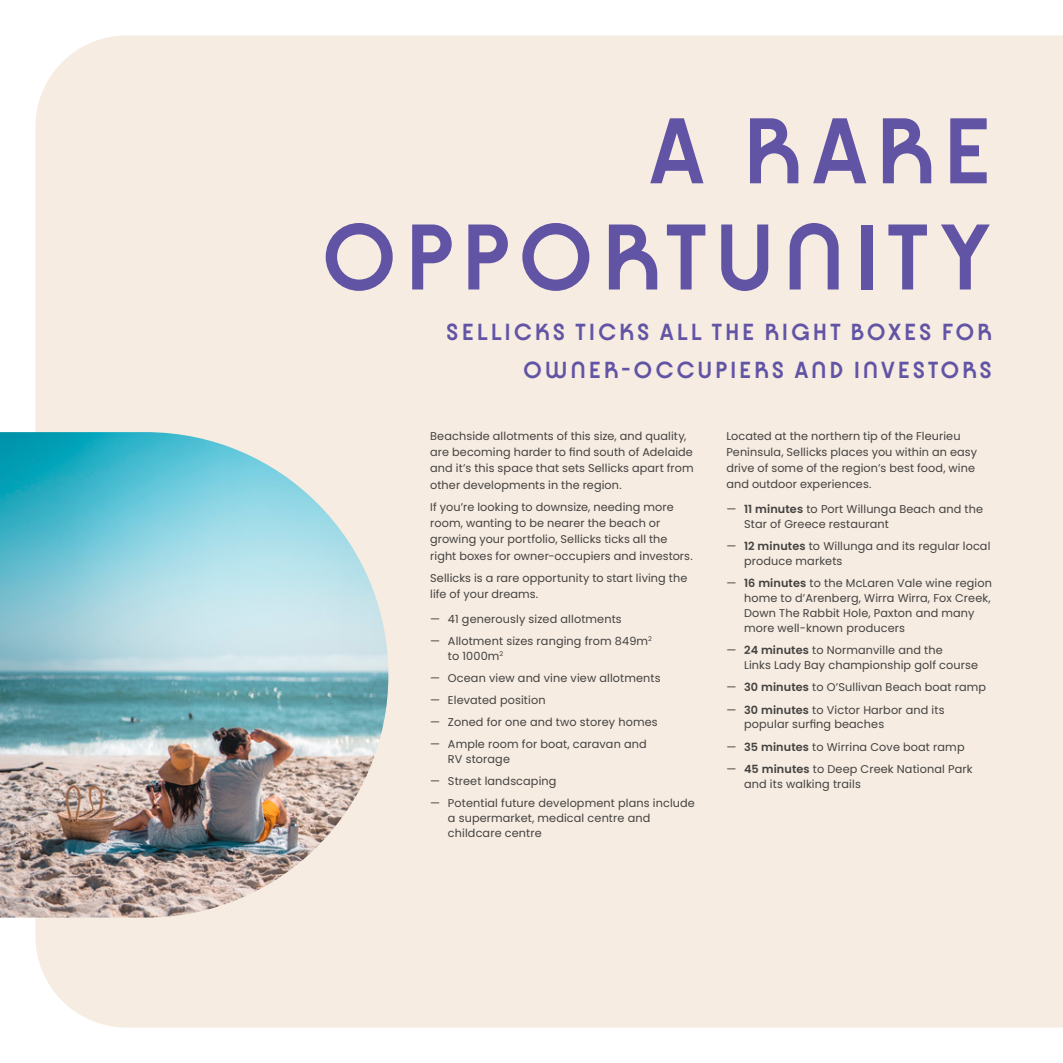
<style>
.page{position:relative;width:1063px;height:1063px;background:#fff}
.page>*{position:absolute;margin:0;border:0;box-sizing:border-box;transform-origin:0 0}
.t1{font:700 100px/106.2px "Kobe 1.1";letter-spacing:.08em;color:#665bbb;text-align:right}
.t2{font:700 25px/37.5px "Kobe 1.1";letter-spacing:.11em;color:#665bbb;text-align:right}
.t3{font:11.25px/15px "Poppins";letter-spacing:.01em;color:#434140}
.s1{font-weight:600}
</style>
<div class="page">
<div style="left:35px;top:35px;width:1028px;height:993px;background:#f6ece1"></div>
<img style="left:0;top:432px;width:388px;height:486px">
<h1 class="t1" style="left:321px;top:104px;width:672px">A RARE<br>OPPORTUNITY</h1>
<h2 class="t2" style="left:447px;top:315px;width:547px">SELLICKS TICKS ALL THE RIGHT BOXES FOR<br>OWNER-OCCUPIERS AND INVESTORS</h2>
<p class="t3" style="left:430px;top:428px;width:265px;line-height:16.2px">Beachside allotments of this size, and quality, are becoming harder to find south of Adelaide and it’s this space that sets Sellicks apart from other developments in the region.</p>
<p class="t3" style="left:430px;top:499px;width:264px;line-height:16.2px">If you’re looking to downsize, needing more room, wanting to be nearer the beach or growing your portfolio, Sellicks ticks all the right boxes for owner-occupiers and investors.</p>
<p class="t3" style="left:430px;top:570px;width:259px;line-height:16.2px">Sellicks is a rare opportunity to start living the life of your dreams.</p>
<p class="t3" style="left:430px;top:611px;width:193px">— 41 generously sized allotments</p>
<p class="t3" style="left:448px;top:633px;width:206px;text-indent:-18px">— Allotment sizes ranging from 849m<sup>2 </sup>to 1000m<sup>2</sup></p>
<p class="t3" style="left:430px;top:671px;width:232px">— Ocean view and vine view allotments</p>
<p class="t3" style="left:430px;top:693px;width:117px">— Elevated position</p>
<p class="t3" style="left:430px;top:715px;width:229px">— Zoned for one and two storey homes</p>
<p class="t3" style="left:448px;top:737px;width:200px;text-indent:-18px">— Ample room for boat, caravan and<br>RV storage</p>
<p class="t3" style="left:430px;top:774px;width:128px">— Street landscaping</p>
<p class="t3" style="left:448px;top:796px;width:248px;text-indent:-18px">— Potential future development plans include a supermarket, medical centre and childcare centre</p>
<p class="t3" style="left:726px;top:428px;width:252px;line-height:16.2px">Located at the northern tip of the Fleurieu Peninsula, Sellicks places you within an easy drive of some of the region’s best food, wine and outdoor experiences.</p>
<p class="t3" style="left:744px;top:502px;width:240px;text-indent:-18px">— <span class="s1">11 minutes</span> to Port Willunga Beach and the<br>Star of Greece restaurant</p>
<p class="t3" style="left:744px;top:539px;width:248px;text-indent:-18px">— <span class="s1">12 minutes</span> to Willunga and its regular local produce markets</p>
<p class="t3" style="left:744px;top:576px;width:249px;text-indent:-18px">— <span class="s1">16 minutes</span> to the McLaren Vale wine region home to d’Arenberg, Wirra Wirra, Fox Creek, Down The Rabbit Hole, Paxton and many more well-known producers</p>
<p class="t3" style="left:744px;top:643px;width:236px;text-indent:-18px">— <span class="s1">24 minutes</span> to Normanville and the<br>Links Lady Bay championship golf course</p>
<p class="t3" style="left:726px;top:680px;width:261px">— <span class="s1">30 minutes</span> to O’Sullivan Beach boat ramp</p>
<p class="t3" style="left:744px;top:702px;width:202px;text-indent:-18px">— <span class="s1">30 minutes</span> to Victor Harbor and its popular surfing beaches</p>
<p class="t3" style="left:726px;top:739px;width:240px">— <span class="s1">35 minutes</span> to Wirrina Cove boat ramp</p>
<p class="t3" style="left:744px;top:761px;width:230px;text-indent:-18px">— <span class="s1">45 minutes</span> to Deep Creek National Park and its walking trails</p>
</div>
